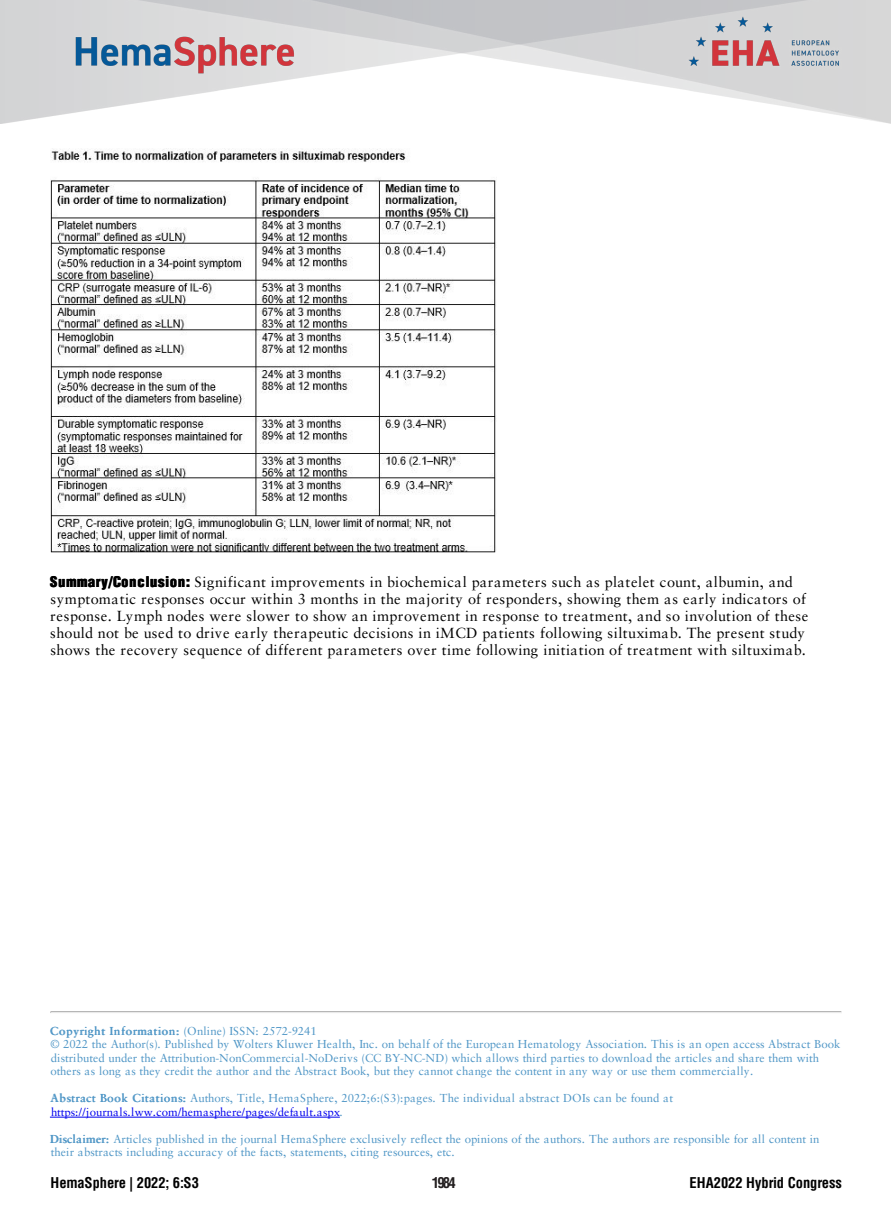
<style>
.page{position:relative;width:891px;height:1215px;background:#fff}
.page>*{position:absolute;margin:0;border:0;box-sizing:border-box;transform-origin:0 0}
.t1{font:700 condensed 18px "Helvetica LT Std Cond";letter-spacing:-.005em;color:#000}
.t2{font:17.1px/17.1px "Sabon LT Std Roman";letter-spacing:.025em;color:#000}
.t3{font:700 condensed 14.7px "Helvetica LT Std";color:#231f20}
.t4{font:13.5px/13.5px "Sabon LT Std Roman";color:#4f96c6}
.t5{font:13.5px/13.5px "Sabon LT Std Roman";letter-spacing:.02em;color:#4f96c6}
.s1{font-family:"Helvetica LT Std Cond Blk";font-weight:900;font-stretch:condensed;font-size:18px}
.s2{color:#00e}
</style>
<div class="page">
<img style="left:50px;top:148px;width:446px;height:405px">
<img style="left:0;top:0;width:891px;height:124px">
<svg style="left:50px;top:1011px;width:792px;height:2px;background:#cfcfcf"></svg>
<hr style="left:50px;top:1117px;width:289px;height:1px;background:#00e">
<p class="t2" style="left:50px;top:574px;width:760px"><span class="s1">Summary/Conclusion:</span> Significant improvements in biochemical parameters such as platelet count, albumin, and symptomatic responses occur within 3 months in the majority of responders, showing them as early indicators of response. Lymph nodes were slower to show an improvement in response to treatment, and so involution of these should not be used to drive early therapeutic decisions in iMCD patients following siltuximab. The present study shows the recovery sequence of different parameters over time following initiation of treatment with siltuximab.</p>
<p class="t4" style="left:50px;top:1025px;width:792px">Copyright Information: (Online) ISSN: 2572-9241<br>© 2022 the Author(s). Published by Wolters Kluwer Health, Inc. on behalf of the European Hematology Association. This is an open access Abstract Book distributed under the Attribution-NonCommercial-NoDerivs (CC BY-NC-ND) which allows third parties to download the articles and share them with others as long as they credit the author and the Abstract Book, but they cannot change the content in any way or use them commercially.</p>
<p class="t5" style="left:50px;top:1092px;width:624px">Abstract Book Citations: Authors, Title, HemaSphere, 2022;6:(S3):pages. The individual abstract DOIs can be found at <span class="s2">https://journals.lww.com/hemasphere/pages/default.aspx</span>.</p>
<p class="t4" style="left:50px;top:1133px;width:771px">Disclaimer: Articles published in the journal HemaSphere exclusively reflect the opinions of the authors. The authors are responsible for all content in their abstracts including accuracy of the facts, statements, citing resources, etc.</p>
<h1 class="t1" style="left:50px;top:1177px;width:150px">HemaSphere | 2022; 6:S3</h1>
<h1 class="t1" style="left:690px;top:1177px;width:154px">EHA2022 Hybrid Congress</h1>
<p class="t3" style="left:432px;top:1174px;width:25px">1984</p>
</div>
